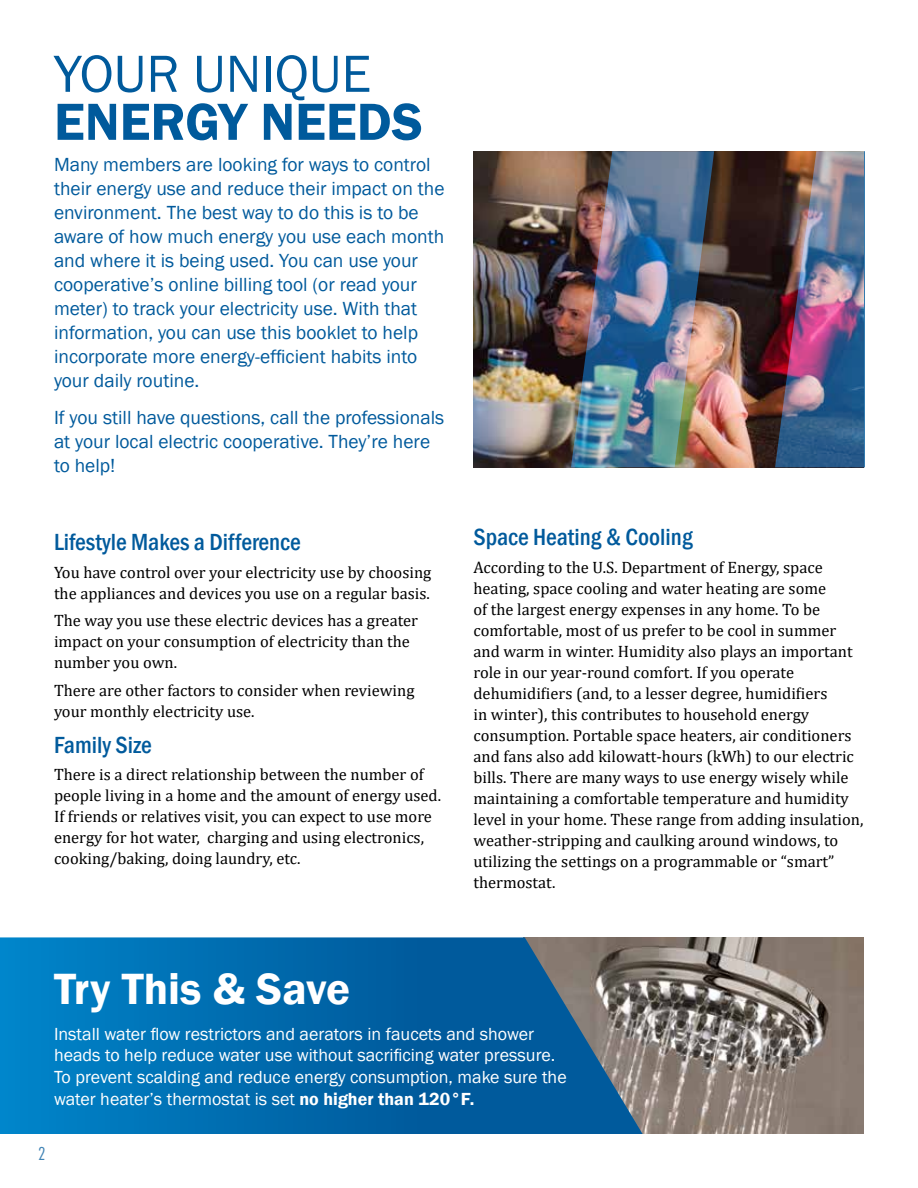
<style>
.page{position:relative;width:918px;height:1188px;background:#fff}
.page>*{position:absolute;margin:0;border:0;box-sizing:border-box;transform-origin:0 0}
.t1{font:600 54px "Franklin Gothic";color:#005a9c}
.t2{font:54px "Franklin Gothic";color:#005a9c}
.t3{font:600 45px "Franklin Gothic";color:#fff}
.t4{font:500 condensed 24px "Franklin Gothic";color:#005a9c}
.t5{font:19.5px/24px "Franklin Gothic";color:#005a9c}
.t6{font:19.5px "Futura PT Cond";color:#005a9c;scale:1.04 1}
.t7{font:18px/21.6px "Franklin Gothic";color:#fff}
.t8{font:16.5px/21px "Cambria";color:#000}
.s1{font-weight:600}
</style>
<div class="page">
<img style="left:643px;top:937px;width:221px;height:197px">
<img style="left:474px;top:151px;width:301px;height:316px">
<svg style="left:0;top:937px;width:643px;height:197px;background:#0d6ba7"></svg>
<img style="left:571px;top:151px;width:143px;height:316px">
<img style="left:775px;top:151px;width:90px;height:316px">
<h1 class="t2" style="left:54px;top:40px;width:319px">YOUR UNIQUE</h1>
<h1 class="t1" style="left:54px;top:89px;width:371px">ENERGY NEEDS</h1>
<p class="t5" style="left:54px;top:152px;width:392px">Many members are looking for ways to control their energy use and reduce their impact on the environment. The best way to do this is to be aware of how much energy you use each month and where it is being used. You can use your cooperative’s online billing tool (or read your meter) to track your electricity use. With that information, you can use this booklet to help incorporate more energy-efficient habits into your daily routine.</p>
<p class="t5" style="left:54px;top:406px;width:392px">If you still have questions, call the professionals at your local electric cooperative. They’re here to help!</p>
<h3 class="t4" style="left:54px;top:526px;width:248px">Lifestyle Makes a Difference</h3>
<p class="t8" style="left:54px;top:561px;width:379px">You have control over your electricity use by choosing the appliances and devices you use on a regular basis.</p>
<p class="t8" style="left:54px;top:610px;width:366px">The way you use these electric devices has a greater impact on your consumption of electricity than the number you own.</p>
<p class="t8" style="left:54px;top:680px;width:362px">There are other factors to consider when reviewing your monthly electricity use.</p>
<h3 class="t4" style="left:54px;top:729px;width:99px">Family Size</h3>
<p class="t8" style="left:54px;top:764px;width:389px">There is a direct relationship between the number of people living in a home and the amount of energy used.<br>If friends or relatives visit, you can expect to use more energy for hot water, charging and using electronics, cooking/baking, doing laundry, etc.</p>
<h3 class="t4" style="left:474px;top:521px;width:221px">Space Heating &amp; Cooling</h3>
<p class="t8" style="left:474px;top:557px;width:391px">According to the U.S. Department of Energy, space heating, space cooling and water heating are some<br>of the largest energy expenses in any home. To be comfortable, most of us prefer to be cool in summer and warm in winter. Humidity also plays an important role in our year-round comfort. If you operate dehumidifiers (and, to a lesser degree, humidifiers<br>in winter), this contributes to household energy consumption. Portable space heaters, air conditioners and fans also add kilowatt-hours (kWh) to our electric bills. There are many ways to use energy wisely while maintaining a comfortable temperature and humidity level in your home. These range from adding insulation, weather-stripping and caulking around windows, to utilizing the settings on a programmable or “smart” thermostat.</p>
<h2 class="t3" style="left:54px;top:961px;width:298px">Try This &amp; Save</h2>
<p class="t7" style="left:54px;top:1023px;width:514px">Install water flow restrictors and aerators in faucets and shower heads to help reduce water use without sacrificing water pressure.<br>To prevent scalding and reduce energy consumption, make sure the water heater’s thermostat is set <span class="s1">no higher than 120°F.</span></p>
<p class="t6" style="left:38px;top:1142px;width:9px">2</p>
</div>
